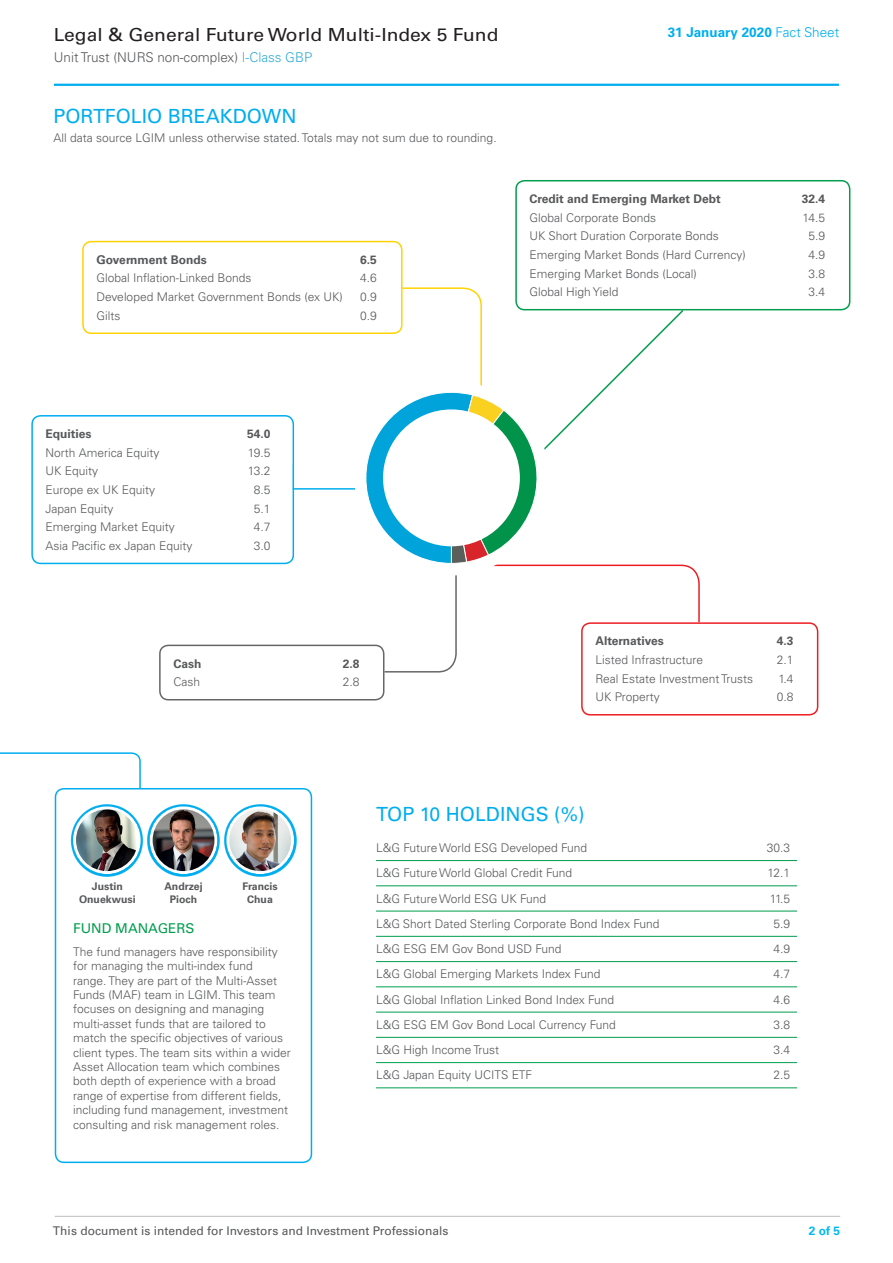
<style>
.page{position:relative;width:893px;height:1263px;background:#fff}
.page>*{position:absolute;margin:0;border:0;box-sizing:border-box;transform-origin:0 0}
.t1{font:19.5px "Univers LT Pro 55 Roman";color:#00aeef}
.t2{font:18px "Univers LT Pro 55 Roman";color:#231f20;scale:1.07 1}
.t3{font:300 13.5px "Univers LT Pro 45";color:#57585a}
.t4{font:700 13.5px "Univers LT Pro 65";color:#00aeef}
.t5{font:13.5px "Univers LT Pro 55 Roman";color:#009e4d}
.t6{font:300 12px/14.4px "Univers LT Pro 45";color:#57585a}
.t7{font:700 12px "Univers LT Pro 65";color:#57585a}
.t8{font:12px "Univers LT Pro 55 Roman";color:#57585a}
.t9{font:700 12px "Univers LT Pro 65";color:#00baf1}
.t10{font:700 10.5px/12.6px "Univers LT Pro 65";color:#57585a;text-align:center}
.s1{color:#33add6}
.s2{font-family:"Univers LT Pro 45";font-weight:300}
</style>
<div class="page">
<hr style="left:54px;top:84px;width:785px;height:2px;background:#00aeef">
<hr style="left:55px;top:1216px;width:785px;height:1px;background:#bcbdc0">
<svg style="left:0;top:752px;width:141px;height:38px"></svg>
<hr style="left:376px;top:860px;width:421px;height:1px;background:#009e4d">
<hr style="left:376px;top:885px;width:421px;height:1px;background:#009e4d">
<hr style="left:376px;top:911px;width:421px;height:1px;background:#009e4d">
<hr style="left:376px;top:936px;width:421px;height:1px;background:#009e4d">
<hr style="left:376px;top:961px;width:421px;height:1px;background:#009e4d">
<hr style="left:376px;top:986px;width:421px;height:1px;background:#009e4d">
<hr style="left:376px;top:1012px;width:421px;height:1px;background:#009e4d">
<hr style="left:376px;top:1037px;width:421px;height:1px;background:#009e4d">
<hr style="left:376px;top:1062px;width:421px;height:1px;background:#009e4d">
<hr style="left:376px;top:1087px;width:421px;height:1px;background:#009e4d">
<div style="left:55px;top:788px;width:257px;height:375px;border:2px solid #00aeef;border-radius:9px"></div>
<img style="left:154px;top:804px;width:58px;height:71px">
<img style="left:212px;top:804px;width:85px;height:71px">
<img style="left:70px;top:804px;width:84px;height:71px">
<div style="left:82px;top:241px;width:321px;height:93px;border:2px solid #fed304;border-radius:9px"></div>
<div style="left:515px;top:180px;width:335px;height:130px;border:2px solid #009e4d;border-radius:9px"></div>
<div style="left:581px;top:622px;width:237px;height:93px;border:2px solid #ee1d23;border-radius:9px"></div>
<div style="left:159px;top:645px;width:225px;height:55px;border:2px solid #666;border-radius:9px"></div>
<div style="left:31px;top:415px;width:263px;height:149px;border:2px solid #00aeef;border-radius:9px"></div>
<div style="left:291px;top:462px;width:103px;height:28px;border:2px solid #00aeef"></div>
<svg style="left:365px;top:287px;width:335px;height:386px"></svg>
<div style="left:383px;top:409px;width:137px;height:137px;background:#fff;border-radius:50%"></div>
<h2 class="t2" style="left:54px;top:24px;width:417px">Legal &amp; General Future World Multi-Index 5 Fund</h2>
<p class="t3" style="left:54px;top:49px;width:260px">Unit Trust (NURS non-complex) <span class="s1">I-Class GBP</span></p>
<h1 class="t1" style="left:54px;top:105px;width:244px">PORTFOLIO BREAKDOWN</h1>
<p class="t6" style="left:54px;top:130px;width:445px">All data source LGIM unless otherwise stated. Totals may not sum due to rounding.</p>
<p class="t7" style="left:96px;top:252px;width:112px">Government Bonds</p>
<p class="t7" style="left:360px;top:252px;width:18px">6.5</p>
<p class="t6" style="left:96px;top:271px;width:156px">Global Inflation-Linked Bonds</p>
<p class="t6" style="left:360px;top:271px;width:18px">4.6</p>
<p class="t6" style="left:96px;top:290px;width:248px">Developed Market Government Bonds (ex UK)</p>
<p class="t6" style="left:360px;top:290px;width:18px">0.9</p>
<p class="t6" style="left:96px;top:308px;width:25px">Gilts</p>
<p class="t6" style="left:360px;top:308px;width:18px">0.9</p>
<p class="t4" style="left:668px;top:25px;width:173px">31 January 2020 <span class="s2">Fact Sheet</span></p>
<p class="t7" style="left:530px;top:192px;width:193px">Credit and Emerging Market Debt</p>
<p class="t7" style="left:802px;top:192px;width:25px">32.4</p>
<p class="t6" style="left:530px;top:210px;width:128px">Global Corporate Bonds</p>
<p class="t6" style="left:802px;top:210px;width:24px">14.5</p>
<p class="t6" style="left:530px;top:229px;width:191px">UK Short Duration Corporate Bonds</p>
<p class="t6" style="left:808px;top:229px;width:18px">5.9</p>
<p class="t6" style="left:530px;top:247px;width:218px">Emerging Market Bonds (Hard Currency)</p>
<p class="t6" style="left:808px;top:247px;width:18px">4.9</p>
<p class="t6" style="left:530px;top:266px;width:169px">Emerging Market Bonds (Local)</p>
<p class="t6" style="left:808px;top:266px;width:18px">3.8</p>
<p class="t6" style="left:530px;top:285px;width:90px">Global High Yield</p>
<p class="t6" style="left:808px;top:285px;width:18px">3.4</p>
<p class="t7" style="left:46px;top:427px;width:48px">Equities</p>
<p class="t7" style="left:247px;top:427px;width:25px">54.0</p>
<p class="t6" style="left:46px;top:445px;width:115px">North America Equity</p>
<p class="t6" style="left:248px;top:445px;width:24px">19.5</p>
<p class="t6" style="left:46px;top:464px;width:54px">UK Equity</p>
<p class="t6" style="left:248px;top:464px;width:24px">13.2</p>
<p class="t6" style="left:46px;top:482px;width:111px">Europe ex UK Equity</p>
<p class="t6" style="left:254px;top:482px;width:18px">8.5</p>
<p class="t6" style="left:46px;top:501px;width:69px">Japan Equity</p>
<p class="t6" style="left:254px;top:501px;width:18px">5.1</p>
<p class="t6" style="left:46px;top:520px;width:131px">Emerging Market Equity</p>
<p class="t6" style="left:254px;top:520px;width:18px">4.7</p>
<p class="t6" style="left:46px;top:538px;width:148px">Asia Pacific ex Japan Equity</p>
<p class="t6" style="left:254px;top:538px;width:18px">3.0</p>
<p class="t7" style="left:173px;top:656px;width:30px">Cash</p>
<p class="t7" style="left:343px;top:656px;width:18px">2.8</p>
<p class="t6" style="left:173px;top:675px;width:28px">Cash</p>
<p class="t6" style="left:343px;top:675px;width:18px">2.8</p>
<p class="t7" style="left:595px;top:634px;width:70px">Alternatives</p>
<p class="t7" style="left:777px;top:634px;width:18px">4.3</p>
<p class="t6" style="left:595px;top:652px;width:109px">Listed Infrastructure</p>
<p class="t6" style="left:777px;top:652px;width:18px">2.1</p>
<p class="t6" style="left:595px;top:671px;width:159px">Real Estate Investment Trusts</p>
<p class="t6" style="left:778px;top:671px;width:16px">1.4</p>
<p class="t6" style="left:595px;top:690px;width:66px">UK Property</p>
<p class="t6" style="left:777px;top:690px;width:18px">0.8</p>
<p class="t10" style="left:79px;top:880px;width:58px">Justin<br>Onuekwusi</p>
<p class="t10" style="left:164px;top:880px;width:40px">Andrzej<br>Pioch</p>
<p class="t10" style="left:242px;top:880px;width:37px">Francis<br>Chua</p>
<p class="t5" style="left:73px;top:920px;width:123px">FUND MANAGERS</p>
<p class="t6" style="left:73px;top:944px;width:219px">The fund managers have responsibility for managing the multi-index fund<br>range. They are part of the Multi-Asset Funds (MAF) team in LGIM. This team focuses on designing and managing multi-asset funds that are tailored to match the specific objectives of various client types. The team sits within a wider Asset Allocation team which combines both depth of experience with a broad range of expertise from different fields, including fund management, investment consulting and risk management roles.</p>
<h1 class="t1" style="left:376px;top:802px;width:210px">TOP 10 HOLDINGS (%)</h1>
<p class="t6" style="left:376px;top:841px;width:213px">L&amp;G Future World ESG Developed Fund</p>
<p class="t6" style="left:767px;top:841px;width:25px">30.3</p>
<p class="t6" style="left:376px;top:866px;width:198px">L&amp;G Future World Global Credit Fund</p>
<p class="t6" style="left:767px;top:866px;width:24px">12.1</p>
<p class="t6" style="left:376px;top:891px;width:172px">L&amp;G Future World ESG UK Fund</p>
<p class="t6" style="left:770px;top:891px;width:22px">11.5</p>
<p class="t6" style="left:376px;top:916px;width:285px">L&amp;G Short Dated Sterling Corporate Bond Index Fund</p>
<p class="t6" style="left:773px;top:916px;width:18px">5.9</p>
<p class="t6" style="left:376px;top:942px;width:187px">L&amp;G ESG EM Gov Bond USD Fund</p>
<p class="t6" style="left:773px;top:942px;width:18px">4.9</p>
<p class="t6" style="left:376px;top:967px;width:226px">L&amp;G Global Emerging Markets Index Fund</p>
<p class="t6" style="left:773px;top:967px;width:18px">4.7</p>
<p class="t6" style="left:376px;top:992px;width:240px">L&amp;G Global Inflation Linked Bond Index Fund</p>
<p class="t6" style="left:773px;top:992px;width:18px">4.6</p>
<p class="t6" style="left:376px;top:1017px;width:241px">L&amp;G ESG EM Gov Bond Local Currency Fund</p>
<p class="t6" style="left:773px;top:1017px;width:18px">3.8</p>
<p class="t6" style="left:376px;top:1043px;width:125px">L&amp;G High Income Trust</p>
<p class="t6" style="left:773px;top:1043px;width:18px">3.4</p>
<p class="t6" style="left:376px;top:1068px;width:158px">L&amp;G Japan Equity UCITS ETF</p>
<p class="t6" style="left:773px;top:1068px;width:18px">2.5</p>
<p class="t8" style="left:53px;top:1224px;width:397px">This document is intended for Investors and Investment Professionals</p>
<p class="t9" style="left:809px;top:1223px;width:33px">2 of 5</p>
</div>
